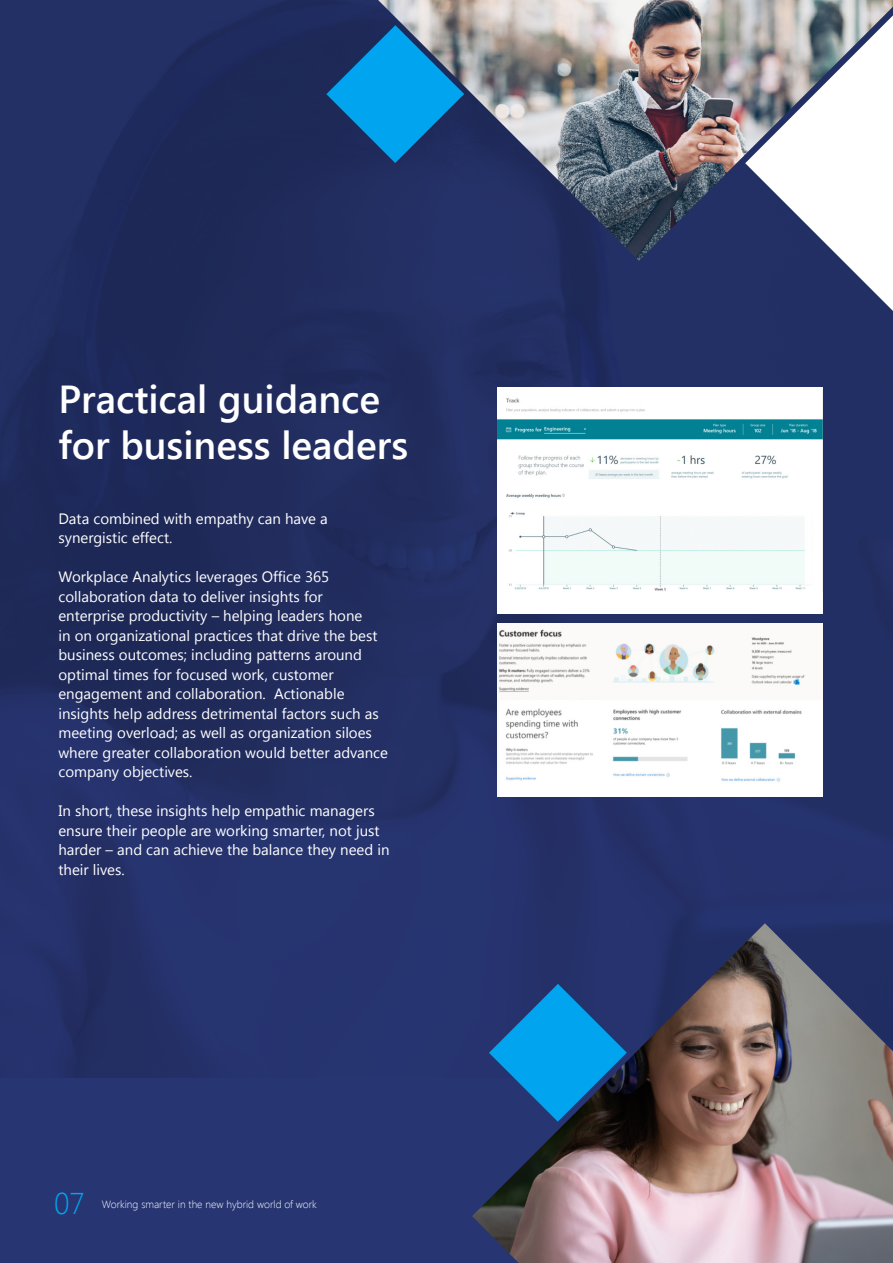
<style>
.page{position:relative;width:893px;height:1263px;background:#273673}
.page>*{position:absolute;margin:0;border:0;box-sizing:border-box;transform-origin:0 0}
.t1{font:600 39px/46.5px "Segoe UI";color:#fff}
.t2{font:300 30px "Segoe UI";color:#00a4ef}
.t3{font:15px/19.5px "Segoe UI";color:#fff}
.t4{font:300 10.5px "Segoe UI";color:#fff}
</style>
<div class="page">
<img style="left:0;top:0;width:893px;height:1077px">
<svg style="left:326px;top:25px;width:52px;height:138px;background:#125690"></svg>
<img style="left:378px;top:0;width:515px;height:261px">
<svg style="left:745px;top:15px;width:148px;height:296px"></svg>
<img style="left:497px;top:388px;width:325px;height:225px">
<img style="left:497px;top:624px;width:325px;height:172px">
<img style="left:472px;top:923px;width:421px;height:340px">
<h1 class="t1" style="left:58px;top:374px;width:351px">Practical guidance for business leaders</h1>
<p class="t3" style="left:58px;top:508px;width:271px">Data combined with empathy can have a synergistic effect.</p>
<p class="t3" style="left:58px;top:567px;width:331px">Workplace Analytics leverages Office 365 collaboration data to deliver insights for enterprise productivity – helping leaders hone<br>in on organizational practices that drive the best business outcomes; including patterns around optimal times for focused work, customer engagement and collaboration. Actionable insights help address detrimental factors such as meeting overload; as well as organization siloes where greater collaboration would better advance company objectives.</p>
<p class="t3" style="left:58px;top:801px;width:333px">In short, these insights help empathic managers ensure their people are working smarter, not just harder – and can achieve the balance they need in their lives.</p>
<h2 class="t2" style="left:54px;top:1183px;width:32px">07</h2>
<p class="t4" style="left:102px;top:1197px;width:217px">Working smarter in the new hybrid world of work</p>
</div>
